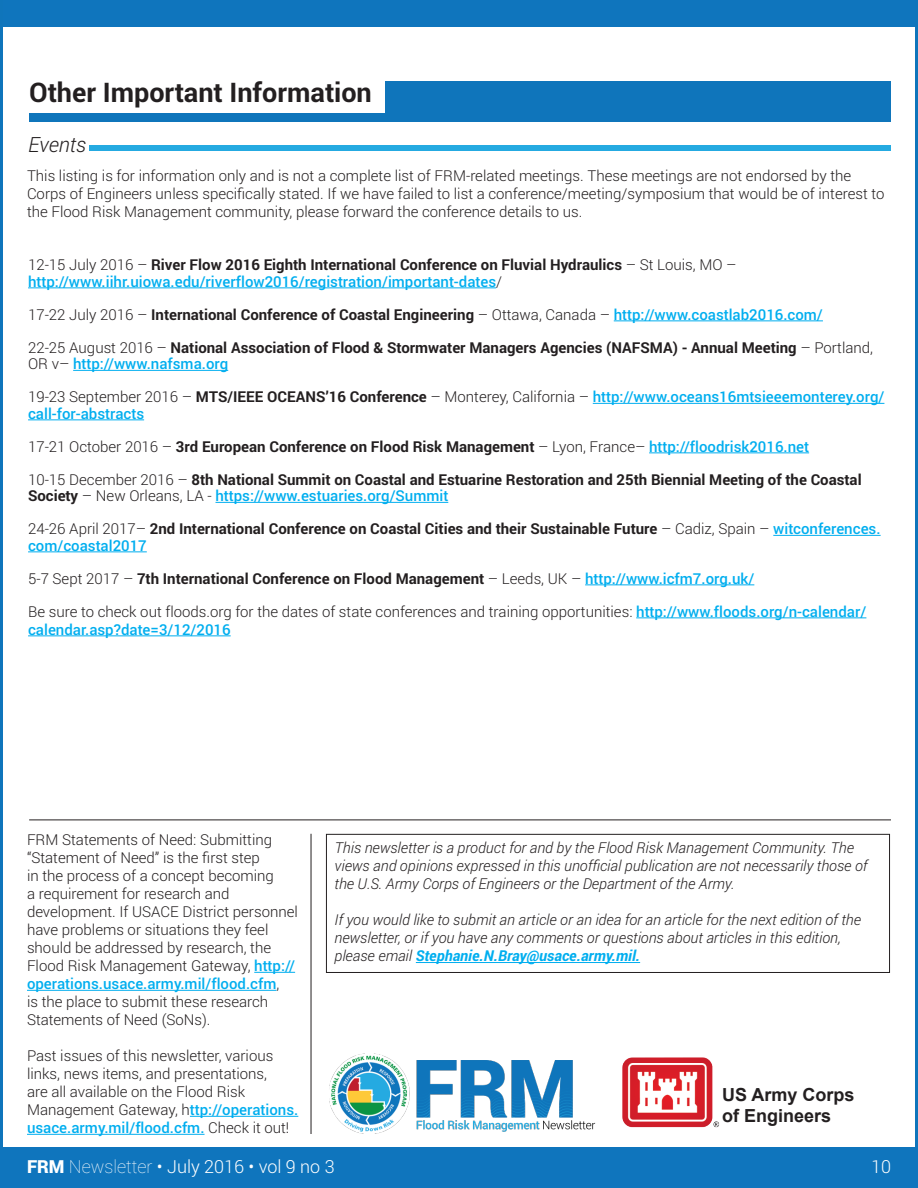
<style>
.page{position:relative;width:918px;height:1188px;background:#fff}
.page>*{position:absolute;margin:0;border:0;box-sizing:border-box;transform-origin:0 0}
.t1{font:700 27px "Roboto";color:#231f20}
.t2{font:italic 300 21px "Roboto";color:#231f20}
.t3{font:300 18px "Roboto";color:#fff}
.t4{font:700 18px "Arial";color:#231f20}
.t5{font:300 15px/18px "Roboto";color:#231f20}
.t6{font:700 15px/16.5px "Roboto";color:#231f20}
.t7{font:italic 300 15px/18px "Roboto";color:#231f20}
.t8{font:500 15px/16.5px "Roboto";color:#00aeef}
.s1{font-weight:300}
.s2{font-weight:300;color:#231f20}
.s3{font-weight:500;color:#00aeef}
.s4{font-weight:700;color:#231f20}
.s5{font-weight:700;color:#00aeef}
.s6{font-weight:900}
.s7{font-weight:100}
</style>
<div class="page">
<div style="left:0;top:0;width:918px;height:27px;background:#0f75bd"></div>
<hr style="left:0;top:0;width:3px;height:1188px;background:#0f75bb">
<hr style="left:915px;top:0;width:3px;height:1188px;background:#0f75bb">
<div style="left:0;top:1148px;width:918px;height:40px;background:#0f75bd"></div>
<div style="left:386px;top:82px;width:505px;height:40px;background:#0f75bb"></div>
<div style="left:29px;top:113px;width:862px;height:9px;background:#0f75bb"></div>
<div style="left:89px;top:145px;width:802px;height:6px;background:#25aae1"></div>
<hr style="left:311px;top:834px;width:1px;height:300px;background:#231f20">
<hr style="left:29px;top:820px;width:862px;height:1px;background:#231f20">
<img style="left:329px;top:1053px;width:267px;height:81px">
<img style="left:622px;top:1057px;width:97px;height:71px">
<hr style="left:416px;top:962px;width:224px;height:1px;background:#00aeef">
<div style="left:326px;top:834px;width:564px;height:139px;border:1px solid #231f20"></div>
<hr style="left:254px;top:972px;width:41px;height:1px;background:#00aeef">
<hr style="left:27px;top:990px;width:249px;height:1px;background:#00aeef">
<hr style="left:190px;top:1116px;width:108px;height:1px;background:#00aeef">
<hr style="left:27px;top:1134px;width:178px;height:1px;background:#00aeef">
<hr style="left:28px;top:288px;width:468px;height:1px;background:#00aeef">
<hr style="left:614px;top:321px;width:209px;height:1px;background:#00aeef">
<hr style="left:73px;top:370px;width:155px;height:1px;background:#00aeef">
<hr style="left:593px;top:403px;width:291px;height:1px;background:#00aeef">
<hr style="left:28px;top:420px;width:116px;height:1px;background:#00aeef">
<hr style="left:649px;top:453px;width:160px;height:1px;background:#00aeef">
<hr style="left:216px;top:502px;width:232px;height:1px;background:#00aeef">
<hr style="left:773px;top:535px;width:108px;height:1px;background:#00aeef">
<hr style="left:28px;top:552px;width:119px;height:1px;background:#00aeef">
<hr style="left:585px;top:585px;width:169px;height:1px;background:#00aeef">
<hr style="left:636px;top:618px;width:230px;height:1px;background:#00aeef">
<hr style="left:28px;top:636px;width:203px;height:1px;background:#00aeef">
<p class="t1" style="left:29px;top:73px;width:344px">Other Important Information</p>
<p class="t2" style="left:28px;top:130px;width:60px">Events</p>
<p class="t5" style="left:27px;top:166px;width:859px">This listing is for information only and is not a complete list of FRM-related meetings. These meetings are not endorsed by the<br>Corps of Engineers unless specifically stated. If we have failed to list a conference/meeting/symposium that would be of interest to the Flood Risk Management community, please forward the conference details to us.</p>
<p class="t6" style="left:28px;top:256px;width:710px"><span class="s1">12-15 July 2016 –</span> River Flow 2016 Eighth International Conference on Fluvial Hydraulics <span class="s1">– St Louis, MO –</span></p>
<p class="t8" style="left:28px;top:273px;width:476px">http://www.iihr.uiowa.edu/riverflow2016/registration/important-dates<span class="s2">/</span></p>
<p class="t6" style="left:28px;top:306px;width:796px"><span class="s1">17-22 July 2016 –</span> International Conference of Coastal Engineering <span class="s1">– Ottawa, Canada –</span> <span class="s3">http://www.coastlab2016.com/</span></p>
<p class="t6" style="left:28px;top:339px;width:847px"><span class="s1">22-25 August 2016 –</span> National Association of Flood &amp; Stormwater Managers Agencies (NAFSMA) - Annual Meeting <span class="s1">– Portland,<br>OR v–</span> <span class="s3">http://www.nafsma.org</span></p>
<p class="t8" style="left:28px;top:388px;width:858px"><span class="s2">19-23 September 2016 –</span> <span class="s4">MTS/IEEE OCEANS’16 Conference</span> <span class="s2">– Monterey, California –</span> http://www.oceans16mtsieeemonterey.org/ call-for-abstracts</p>
<p class="t6" style="left:28px;top:438px;width:782px"><span class="s1">17-21 October 2016 –</span> 3rd European Conference on Flood Risk Management <span class="s1">– Lyon, France–</span> <span class="s3">http://floodrisk2016.net</span></p>
<p class="t6" style="left:28px;top:471px;width:835px"><span class="s1">10-15 December 2016 –</span> 8th National Summit on Coastal and Estuarine Restoration and 25th Biennial Meeting of the Coastal<br>Society <span class="s1">– New Orleans, LA -</span> <span class="s3">https://www.estuaries.org/Summit</span></p>
<p class="t6" style="left:28px;top:520px;width:854px"><span class="s1">24-26 April 2017–</span> 2nd International Conference on Coastal Cities and their Sustainable Future <span class="s1">– Cadiz, Spain –</span> <span class="s3">witconferences. com/coastal2017</span></p>
<p class="t6" style="left:28px;top:570px;width:728px"><span class="s1">5-7 Sept 2017 –</span> 7th International Conference on Flood Management <span class="s1">– Leeds, UK –</span> <span class="s3">http://www.icfm7.org.uk/</span></p>
<p class="t5" style="left:28px;top:602px;width:840px">Be sure to check out floods.org for the dates of state conferences and training opportunities: <span class="s3">http://www.floods.org/n-calendar/ calendar.asp?date=3/12/2016</span></p>
<p class="t5" style="left:27px;top:830px;width:272px">FRM Statements of Need: Submitting “Statement of Need” is the first step<br>in the process of a concept becoming<br>a requirement for research and development. If USACE District personnel have problems or situations they feel should be addressed by research, the Flood Risk Management Gateway, <span class="s3">http:// operations.usace.army.mil/flood.cfm</span>,<br>is the place to submit these research Statements of Need (SoNs).</p>
<p class="t5" style="left:27px;top:1046px;width:273px">Past issues of this newsletter, various links, news items, and presentations,<br>are all available on the Flood Risk Management Gateway, h<span class="s3">ttp://operations. usace.army.mil/flood.cfm.</span> Check it out!</p>
<p class="t7" style="left:335px;top:839px;width:535px">This newsletter is a product for and by the Flood Risk Management Community. The views and opinions expressed in this unofficial publication are not necessarily those of the U.S. Army Corps of Engineers or the Department of the Army.</p>
<p class="t7" style="left:335px;top:911px;width:528px">If you would like to submit an article or an idea for an article for the next edition of the newsletter, or if you have any comments or questions about articles in this edition, please email <span class="s5">Stephanie.N.Bray@usace.army.mil.</span></p>
<p class="t4" style="left:722px;top:1082px;width:134px">US Army Corps</p>
<p class="t4" style="left:722px;top:1104px;width:111px">of Engineers</p>
<p class="t3" style="left:27px;top:1154px;width:309px"><span class="s6">FRM</span> <span class="s7">Newsletter</span> • July 2016 • vol 9 no 3</p>
<p class="t3" style="left:871px;top:1154px;width:21px">10</p>
</div>
